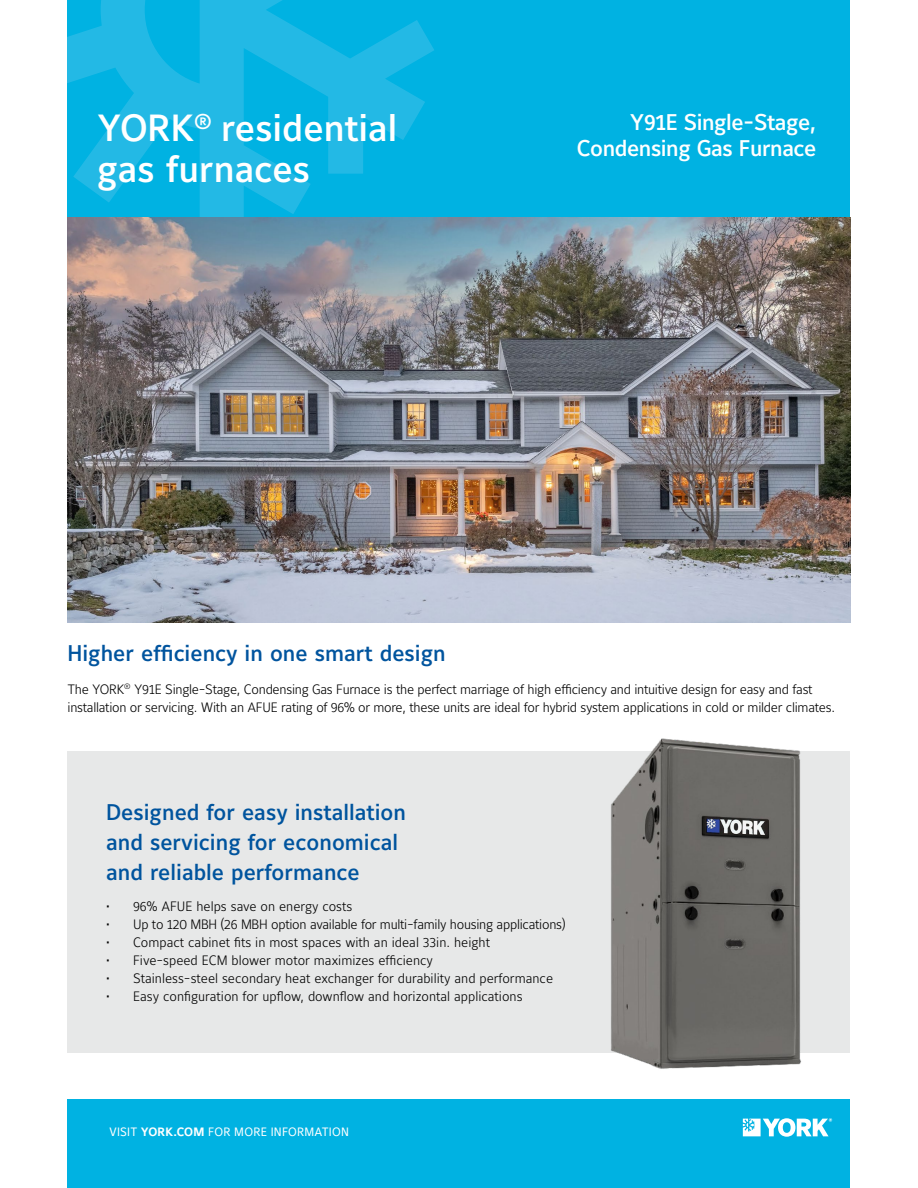
<style>
.page{position:relative;width:918px;height:1188px;background:#fff}
.page>*{position:absolute;margin:0;border:0;box-sizing:border-box;transform-origin:0 0}
.t1{font:500 37.5px/40.5px "Maurea Jci Lf ML";color:#fff}
.t2{font:500 22.5px/30px "Maurea Jci Lf ML";color:#00549e}
.t3{font:500 22.5px/25.7px "Maurea Jci Lf ML";letter-spacing:-.02em;color:#fff;text-align:right}
.t4{font:300 13.5px/18.8px "Maurea Jci Lf ML";letter-spacing:-.02em;color:#000}
.t5{font:300 13.5px "Maurea Jci Lf ML";color:#000}
.t6{font:12px "Maurea Jci Lf ML";letter-spacing:.015em;color:#fff}
.s1{font-weight:700}
</style>
<div class="page">
<div style="left:68px;top:1099px;width:782px;height:89px;background:#00b2e2"></div>
<svg style="left:743px;top:1118px;width:89px;height:19px"></svg>
<div style="left:68px;top:0;width:782px;height:218px;background:#00b2e2"></div>
<svg style="left:68px;top:0;width:366px;height:218px"></svg>
<img style="left:68px;top:218px;width:782px;height:404px">
<div style="left:68px;top:752px;width:782px;height:301px;background:#e7e8e8"></div>
<img style="left:580px;top:738px;width:229px;height:331px">
<h1 class="t1" style="left:97px;top:108px;width:302px">YORK<sup>®</sup> residential gas furnaces</h1>
<h2 class="t3" style="left:577px;top:110px;width:241px">Y91E Single-Stage,<br>Condensing Gas Furnace</h2>
<h2 class="t2" style="left:68px;top:639px;width:380px">Higher efficiency in one smart design</h2>
<p class="t4" style="left:67px;top:679px;width:769px">The YORK<sup>®</sup> Y91E Single-Stage, Condensing Gas Furnace is the perfect marriage of high efficiency and intuitive design for easy and fast installation or servicing. With an AFUE rating of 96% or more, these units are ideal for hybrid system applications in cold or milder climates.</p>
<h2 class="t2" style="left:106px;top:797px;width:301px">Designed for easy installation and servicing for economical and reliable performance</h2>
<p class="t5" style="left:106px;top:898px;width:248px">• 96% AFUE helps save on energy costs</p>
<p class="t4" style="left:106px;top:915px;width:461px">• Up to 120 MBH (26 MBH option available for multi-family housing applications)</p>
<p class="t5" style="left:106px;top:934px;width:385px">• Compact cabinet fits in most spaces with an ideal 33in. height</p>
<p class="t5" style="left:106px;top:952px;width:328px">• Five-speed ECM blower motor maximizes efficiency</p>
<p class="t5" style="left:106px;top:970px;width:449px">• Stainless-steel secondary heat exchanger for durability and performance</p>
<p class="t5" style="left:106px;top:988px;width:418px">• Easy configuration for upflow, downflow and horizontal applications</p>
<p class="t6" style="left:109px;top:1125px;width:241px">VISIT <span class="s1">YORK.COM</span> FOR MORE INFORMATION</p>
</div>
